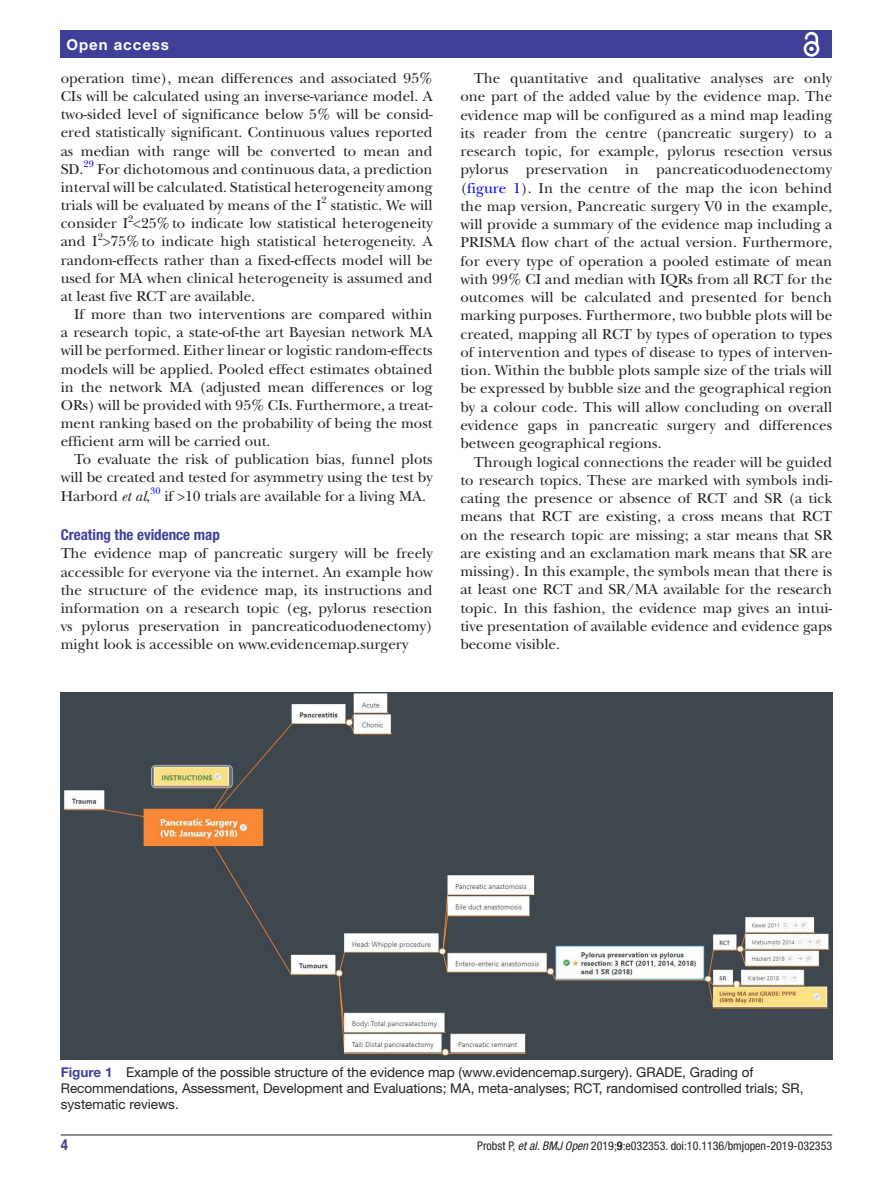
<style>
.page{position:relative;width:893px;height:1191px;background:#fff}
.page>*{position:absolute;margin:0;border:0;box-sizing:border-box;transform-origin:0 0}
.t1{font:15px/18.3px "New Baskerville";color:#231f20;text-align:justify}
.t2{font:700 condensed 15px "Helvetica Neue LT Std";color:#414099}
.t3{font:700 15px "Helvetica Neue LT Std";letter-spacing:.065em;color:#fff}
.t4{font:13.5px/16.2px "Helvetica Neue LT Std";color:#231f20}
.t5{font:condensed 12px "Helvetica Neue LT Std";color:#231f20}
.t6{font:9.9px "New Baskerville";color:#00f}
.t7{font:9.9px "New Baskerville";color:#231f20}
.s1{font-style:italic}
.s2{color:#00f}
.s3{font-weight:700;color:#414099}
.s4{font-weight:700}
</style>
<div class="page">
<hr style="left:61px;top:1134px;width:771px;height:1px;background:#231f20">
<div style="left:61px;top:31px;width:771px;height:27px;background:#414099"></div>
<svg style="left:803px;top:31px;width:17px;height:26px"></svg>
<img style="left:61px;top:693px;width:771px;height:366px">
<p class="t3" style="left:66px;top:35px;width:104px">Open access</p>
<p class="t1" style="left:61px;top:69px;width:373px">operation time), mean differences and associated 95% CIs will be calculated using an inverse-variance model. A two-sided level of significance below 5% will be consid&shy;ered statistically significant. Continuous values reported as median with range will be converted to mean and SD.</p>
<p class="t6" style="left:84px;top:158px;width:12px">29</p>
<p class="t1" style="left:61px;top:160px;width:373px;text-indent:37px">For dichotomous and continuous data, a prediction interval will be calculated. Statistical heterogeneity among trials will be evaluated by means of the I</p>
<p class="t7" style="left:321px;top:194px;width:7px">2</p>
<p class="t1" style="left:61px;top:196px;width:373px;text-indent:270px">statistic. We will consider I<sup>2</sup>&lt;25%to indicate low statistical heterogeneity and I &gt;75%to indicate high statistical heterogeneity. A</p>
<p class="t7" style="left:98px;top:231px;width:7px">2</p>
<p class="t1" style="left:61px;top:251px;width:373px">random-effects rather than a fixed-effects model will be used for MA when clinical heterogeneity is assumed and at least five RCT are available.</p>
<p class="t1" style="left:61px;top:305px;width:373px;text-indent:14px">If more than two interventions are compared within a research topic, a state-of-the art Bayesian network MA will be performed. Either linear or logistic random-effects models will be applied. Pooled effect estimates obtained in the network MA (adjusted mean differences or log ORs) will be provided with 95% CIs. Furthermore, a treat&shy;ment ranking based on the probability of being the most efficient arm will be carried out.</p>
<p class="t1" style="left:61px;top:450px;width:373px;text-indent:14px">To evaluate the risk of publication bias, funnel plots will be created and tested for asymmetry using the test by Harbord <span class="s1">et al</span>,</p>
<p class="t6" style="left:150px;top:485px;width:12px">30</p>
<p class="t1" style="left:164px;top:487px;width:263px">if &gt;10 trials are available for a living MA.</p>
<p class="t2" style="left:61px;top:526px;width:161px">Creating the evidence map</p>
<p class="t1" style="left:61px;top:544px;width:373px">The evidence map of pancreatic surgery will be freely accessible for everyone via the internet. An example how the structure of the evidence map, its instructions and information on a research topic (eg, pylorus resection vs pylorus preservation in pancreaticoduodenectomy) might look is accessible on www.evidencemap.surgery</p>
<p class="t1" style="left:460px;top:69px;width:373px;text-indent:14px">The quantitative and qualitative analyses are only one part of the added value by the evidence map. The evidence map will be configured as a mind map leading its reader from the centre (pancreatic surgery) to a research topic, for example, pylorus resection versus pylorus preservation in pancreaticoduodenectomy (<span class="s2">figure 1</span>). In the centre of the map the icon behind the map version, Pancreatic surgery V0 in the example, will provide a summary of the evidence map including a PRISMA flow chart of the actual version. Furthermore, for every type of operation a pooled estimate of mean with 99% CI and median with IQRs from all RCT for the outcomes will be calculated and presented for bench marking purposes. Furthermore, two bubble plots will be created, mapping all RCT by types of operation to types of intervention and types of disease to types of interven&shy;tion. Within the bubble plots sample size of the trials will be expressed by bubble size and the geographical region by a colour code. This will allow concluding on overall evidence gaps in pancreatic surgery and differences between geographical regions.</p>
<p class="t1" style="left:460px;top:452px;width:373px;text-indent:14px">Through logical connections the reader will be guided to research topics. These are marked with symbols indi&shy;cating the presence or absence of RCT and SR (a tick means that RCT are existing, a cross means that RCT on the research topic are missing; a star means that SR are existing and an exclamation mark means that SR are missing). In this example, the symbols mean that there is at least one RCT and SR/MA available for the research topic. In this fashion, the evidence map gives an intui&shy;tive presentation of available evidence and evidence gaps become visible.</p>
<p class="t4" style="left:61px;top:1063px;width:744px"><span class="s3">Figure 1</span> Example of the possible structure of the evidence map (www.evidencemap.surgery). GRADE, Grading of<br>Recommendations, Assessment, Development and Evaluations; MA, meta-analyses; RCT, randomised controlled trials; SR, systematic reviews.</p>
<p class="t2" style="left:61px;top:1135px;width:9px">4</p>
<p class="t5" style="left:477px;top:1138px;width:356px">Probst P, <span class="s1">et al</span>. <span class="s1">BMJ Open</span> 2019;<span class="s4">9</span>:e032353. doi:10.1136/bmjopen-2019-032353</p>
</div>
